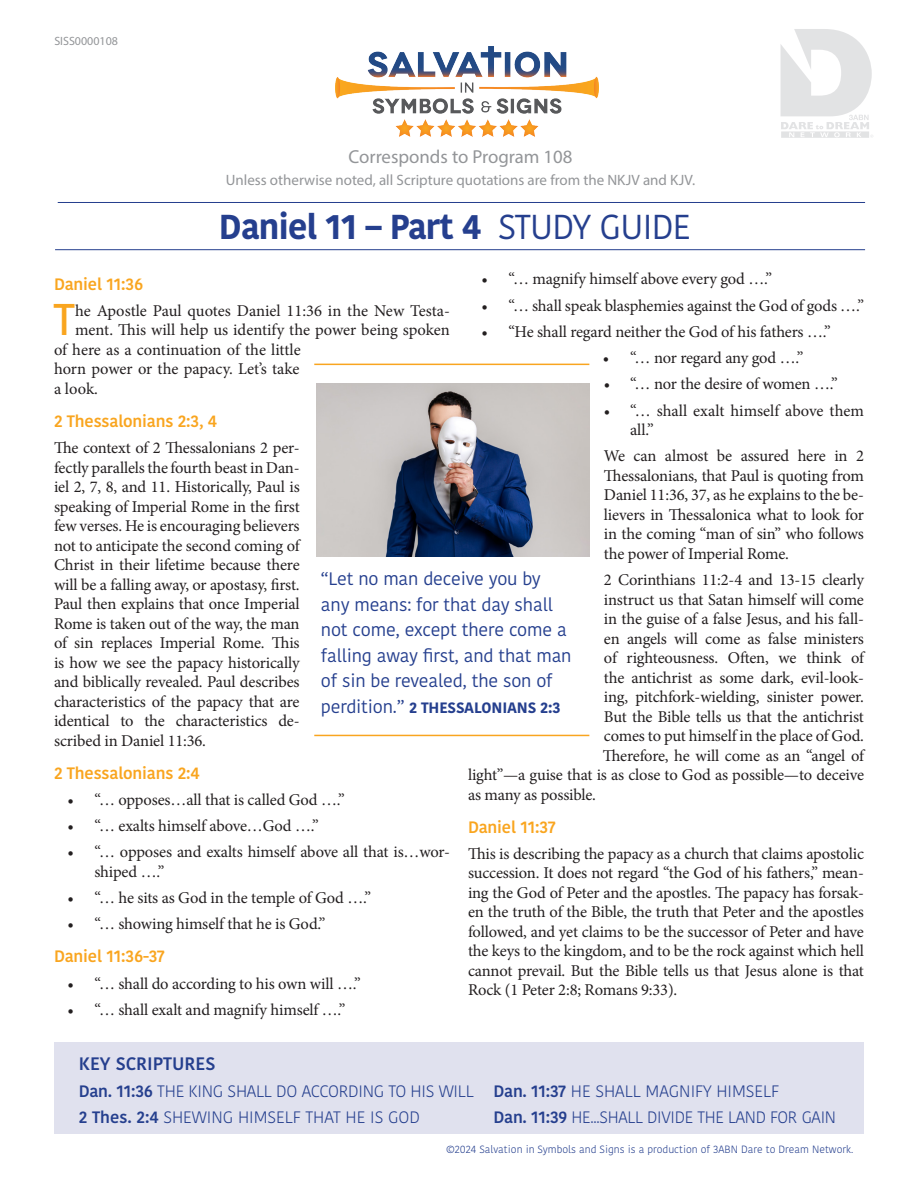
<style>
.page{position:relative;width:918px;height:1188px;background:#fff}
.page>*{position:absolute;margin:0;border:0;box-sizing:border-box;transform-origin:0 0}
.With_drop_cap{font:500 44.25px "Kohinoor Bangla";color:#f9a51f}
.t1{font:700 34.5px "Kohinoor Bangla";letter-spacing:-.02em;color:#253f8e}
.t2{font:18.75px "Myriad Pro";color:#939598}
.t3{font:18px/25.5px "Kohinoor Bangla";letter-spacing:-.01em;color:#253f8e}
.t4{font:600 18px "Kohinoor Bangla";color:#253f8e}
.With_drop_cap-2{font:16.5px/19.5px "Minion Pro";letter-spacing:-.01em;color:#231f20;text-align:justify}
.t5{font:300 16.5px "Kohinoor Bangla";letter-spacing:-.015em;color:#253f8e}
.With_drop_cap-3{font:600 16.5px "Kohinoor Bangla";letter-spacing:-.01em;color:#f9a51f}
.t6{font:15px "Myriad Pro";color:#939598}
.t7{font:700 15px "Kohinoor Bangla";letter-spacing:-.01em;color:#253f8e}
.t8{font:12px "Myriad Pro";color:#939598}
.t9{font:300 10.5px "Kohinoor Bangla";color:#253f8e}
.s1{font-weight:400}
.s2{font-weight:400;font-size:18px}
.s3{font-weight:600}
</style>
<div class="page">
<div style="left:54px;top:1042px;width:810px;height:92px;background:#e0e1ee"></div>
<hr style="left:314px;top:364px;width:275px;height:1px;background:#f9a51f">
<hr style="left:314px;top:735px;width:275px;height:1px;background:#f9a51f">
<img style="left:317px;top:383px;width:272px;height:174px">
<img style="left:335px;top:47px;width:264px;height:89px">
<svg style="left:781px;top:29px;width:92px;height:109px"></svg>
<hr style="left:58px;top:202px;width:807px;height:1px;background:#253f8e">
<hr style="left:55px;top:249px;width:810px;height:1px;background:#253f8e">
<p class="t8" style="left:54px;top:33px;width:65px">SISS0000108</p>
<p class="t2" style="left:348px;top:145px;width:226px">Corresponds to Program 108</p>
<p class="t6" style="left:226px;top:171px;width:471px">Unless otherwise noted, all Scripture quotations are from the NKJV and KJV.</p>
<p class="t1" style="left:219px;top:196px;width:473px">Daniel 11 – Part 4 <span class="s1">STUDY GUIDE</span></p>
<p class="With_drop_cap-2" style="left:482px;top:269px;width:292px">• “… magnify himself above every god ….”</p>
<p class="With_drop_cap-2" style="left:482px;top:296px;width:384px">• “… shall speak blasphemies against the God of gods ….”</p>
<p class="With_drop_cap-2" style="left:482px;top:322px;width:351px">• “He shall regard neither the God of his fathers ….”</p>
<p class="With_drop_cap-2" style="left:603px;top:348px;width:202px">• “… nor regard any god ….”</p>
<p class="With_drop_cap-2" style="left:604px;top:374px;width:235px">• “… nor the desire of women ….”</p>
<p class="With_drop_cap-2" style="left:630px;top:401px;width:236px;text-indent:-26px">• “… shall exalt himself above them all.”</p>
<p class="With_drop_cap-2" style="left:604px;top:446px;width:262px">We can almost be assured here in 2<br>Thessalonians, that Paul is quoting from Daniel 11:36, 37, as he explains to the be&shy;lievers in Thessalonica what to look for in the coming “man of sin” who follows the power of Imperial Rome.</p>
<p class="With_drop_cap-2" style="left:604px;top:570px;width:262px">2 Corinthians 11:2-4 and 13-15 clearly</p>
<p class="With_drop_cap-2" style="left:604px;top:590px;width:262px">instruct us that Satan himself will come</p>
<p class="With_drop_cap-2" style="left:604px;top:609px;width:262px">in the guise of a false Jesus, and his fall-</p>
<p class="With_drop_cap-2" style="left:604px;top:629px;width:262px">en angels will come as false ministers</p>
<p class="With_drop_cap-2" style="left:604px;top:648px;width:262px">of righteousness. Often, we think of</p>
<p class="With_drop_cap-2" style="left:604px;top:668px;width:262px">the antichrist as some dark, evil-look-</p>
<p class="With_drop_cap-2" style="left:604px;top:687px;width:262px">ing, pitchfork-wielding, sinister power.</p>
<p class="With_drop_cap-2" style="left:604px;top:707px;width:262px">But the Bible tells us that the antichrist</p>
<p class="With_drop_cap-2" style="left:604px;top:726px;width:262px">comes to put himself in the place of God.</p>
<p class="With_drop_cap-2" style="left:603px;top:746px;width:263px">Therefore, he will come as an “angel of</p>
<p class="With_drop_cap-2" style="left:468px;top:765px;width:398px">light”—a guise that is as close to God as possible—to deceive</p>
<p class="With_drop_cap-2" style="left:468px;top:785px;width:130px">as many as possible.</p>
<p class="With_drop_cap-3" style="left:468px;top:813px;width:89px">Daniel 11:37</p>
<p class="With_drop_cap-2" style="left:468px;top:844px;width:398px">This is describing the papacy as a church that claims apostolic succession. It does not regard “the God of his fathers,” mean&shy;ing the God of Peter and the apostles. The papacy has forsak&shy;en the truth of the Bible, the truth that Peter and the apostles followed, and yet claims to be the successor of Peter and have the keys to the kingdom, and to be the rock against which hell cannot prevail. But the Bible tells us that Jesus alone is that Rock (1 Peter 2:8; Romans 9:33).</p>
<p class="With_drop_cap-3" style="left:54px;top:270px;width:91px">Daniel 11:36</p>
<p class="With_drop_cap" style="left:54px;top:284px;width:23px">T</p>
<p class="With_drop_cap-2" style="left:75px;top:301px;width:376px">he Apostle Paul quotes Daniel 11:36 in the New Testa-</p>
<p class="With_drop_cap-2" style="left:75px;top:320px;width:376px">ment. This will help us identify the power being spoken</p>
<p class="With_drop_cap-2" style="left:54px;top:340px;width:248px">of here as a continuation of the little</p>
<p class="With_drop_cap-2" style="left:54px;top:359px;width:247px">horn power or the papacy. Let’s take</p>
<p class="With_drop_cap-2" style="left:54px;top:379px;width:45px">a look.</p>
<p class="With_drop_cap-3" style="left:54px;top:407px;width:165px">2 Thessalonians 2:3, 4</p>
<p class="With_drop_cap-2" style="left:54px;top:438px;width:247px">The context of 2 Thessalonians 2 per&shy;fectly parallels the fourth beast in Dan&shy;iel 2, 7, 8, and 11. Historically, Paul is speaking of Imperial Rome in the first few verses. He is encouraging believers not to anticipate the second coming of Christ in their lifetime because there will be a falling away, or apostasy, first.<br>Paul then explains that once Imperial Rome is taken out of the way, the man of sin replaces Imperial Rome. This is how we see the papacy historically and biblically revealed. Paul describes characteristics of the papacy that are identical to the characteristics de&shy;scribed in Daniel 11:36.</p>
<p class="With_drop_cap-3" style="left:54px;top:759px;width:147px">2 Thessalonians 2:4</p>
<p class="With_drop_cap-2" style="left:68px;top:790px;width:279px">• “… opposes…all that is called God ….”</p>
<p class="With_drop_cap-2" style="left:68px;top:816px;width:253px">• “… exalts himself above…God ….”</p>
<p class="With_drop_cap-2" style="left:94px;top:842px;width:357px;text-indent:-27px">• “… opposes and exalts himself above all that is…wor&shy;shiped ….”</p>
<p class="With_drop_cap-2" style="left:68px;top:888px;width:305px">• “… he sits as God in the temple of God ….”</p>
<p class="With_drop_cap-2" style="left:68px;top:914px;width:259px">• “… showing himself that he is God.”</p>
<p class="With_drop_cap-3" style="left:54px;top:943px;width:112px">Daniel 11:36-37</p>
<p class="With_drop_cap-2" style="left:68px;top:974px;width:295px">• “… shall do according to his own will ….”</p>
<p class="With_drop_cap-2" style="left:68px;top:1000px;width:280px">• “… shall exalt and magnify himself ….”</p>
<p class="t3" style="left:321px;top:566px;width:252px">“Let no man deceive you by any means: for that day shall not come, except there come a falling away first, and that man of sin be revealed, the son of</p>
<p class="t7" style="left:321px;top:694px;width:241px"><span class="s2">perdition.”</span> 2 THESSALONIANS 2:3</p>
<p class="t4" style="left:79px;top:1049px;width:138px">KEY SCRIPTURES</p>
<p class="t5" style="left:79px;top:1079px;width:396px"><span class="s3">Dan. 11:36</span> THE KING SHALL DO ACCORDING TO HIS WILL</p>
<p class="t5" style="left:79px;top:1105px;width:343px"><span class="s3">2 Thes. 2:4</span> SHEWING HIMSELF THAT HE IS GOD</p>
<p class="t5" style="left:494px;top:1079px;width:287px"><span class="s3">Dan. 11:37</span> HE SHALL MAGNIFY HIMSELF</p>
<p class="t5" style="left:494px;top:1105px;width:344px"><span class="s3">Dan. 11:39</span> HE...SHALL DIVIDE THE LAND FOR GAIN</p>
<p class="t9" style="left:446px;top:1141px;width:409px">©2024 Salvation in Symbols and Signs is a production of 3ABN Dare to Dream Network.</p>
</div>
